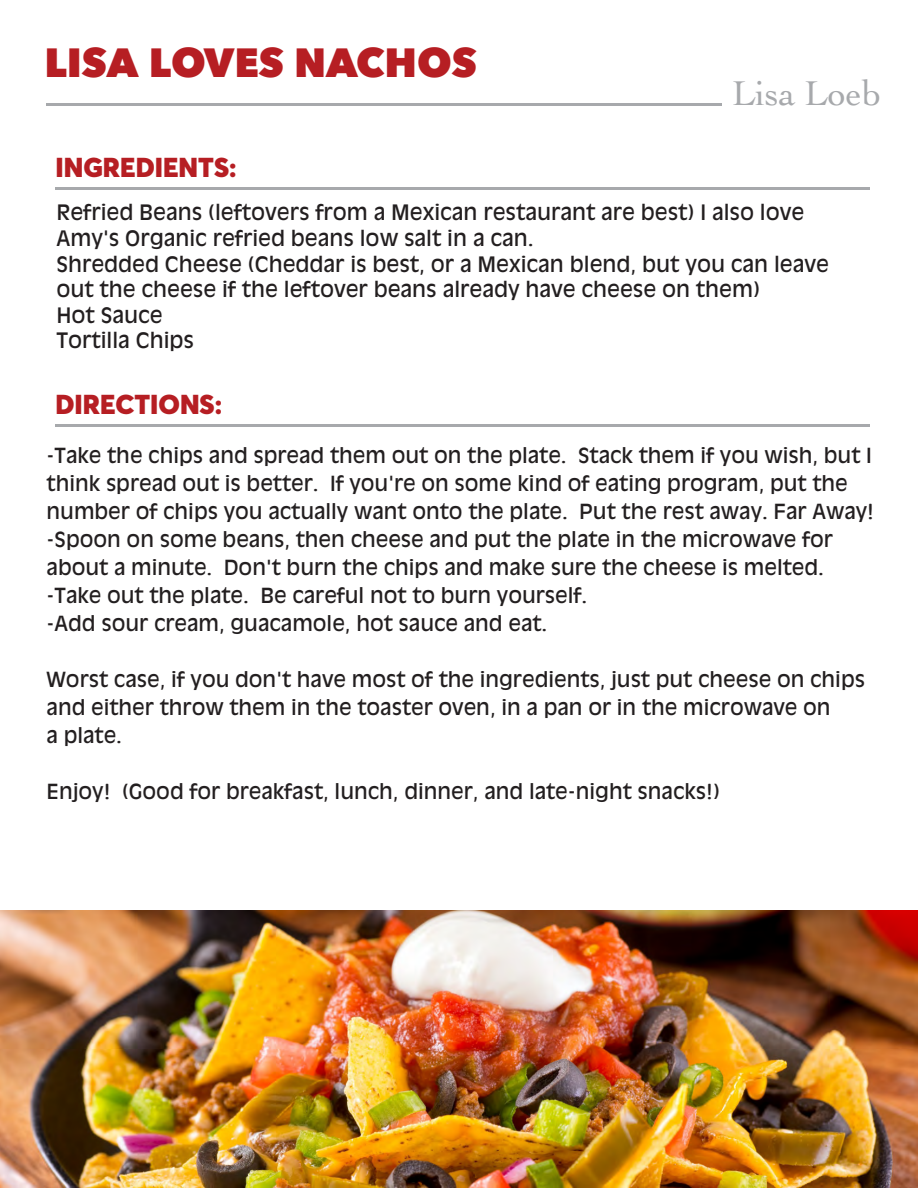
<style>
.page{position:relative;width:918px;height:1188px;background:#fff}
.page>*{position:absolute;margin:0;border:0;box-sizing:border-box;transform-origin:0 0}
.t1{font:800 40.65px "Avenir Next";color:#b61e23}
.t2{font:36px "Cochin";color:#a7a9ac}
.t3{font:900 27px "Averta";color:#b61e23}
.t4{font:21px/25.5px "Antique Olive";color:#231f20}
.t5{font:20.55px/27.9px "Antique Olive";color:#231f20}
</style>
<div class="page">
<hr style="left:46px;top:104px;width:675px;height:2px;background:#a7a9ac">
<hr style="left:55px;top:187px;width:815px;height:2px;background:#a7a9ac">
<hr style="left:55px;top:424px;width:815px;height:2px;background:#a7a9ac">
<img style="left:0;top:911px;width:918px;height:277px">
<h1 class="t1" style="left:44px;top:38px;width:434px">LISA LOVES NACHOS</h1>
<h3 class="t3" style="left:55px;top:156px;width:183px">INGREDIENTS:</h3>
<h2 class="t2" style="left:732px;top:69px;width:150px">Lisa Loeb</h2>
<p class="t4" style="left:56px;top:201px;width:774px">Refried Beans (leftovers from a Mexican restaurant are best) I also love Amy's Organic refried beans low salt in a can.<br>Shredded Cheese (Cheddar is best, or a Mexican blend, but you can leave out the cheese if the leftover beans already have cheese on them)<br>Hot Sauce<br>Tortilla Chips</p>
<h3 class="t3" style="left:56px;top:393px;width:168px">DIRECTIONS:</h3>
<p class="t5" style="left:47px;top:443px;width:829px">- Take the chips and spread them out on the plate. Stack them if you wish, but I think spread out is better. If you're on some kind of eating program, put the number of chips you actually want onto the plate. Put the rest away. Far Away!</p>
<p class="t5" style="left:47px;top:527px;width:788px">- Spoon on some beans, then cheese and put the plate in the microwave for about a minute. Don't burn the chips and make sure the cheese is melted.</p>
<p class="t5" style="left:47px;top:583px;width:542px">- Take out the plate. Be careful not to burn yourself.</p>
<p class="t5" style="left:47px;top:611px;width:502px">- Add sour cream, guacamole, hot sauce and eat.</p>
<p class="t5" style="left:47px;top:666px;width:820px">Worst case, if you don't have most of the ingredients, just put cheese on chips and either throw them in the toaster oven, in a pan or in the microwave on<br>a plate.</p>
<p class="t5" style="left:47px;top:778px;width:675px">Enjoy! (Good for breakfast, lunch, dinner, and late-night snacks!)</p>
</div>
